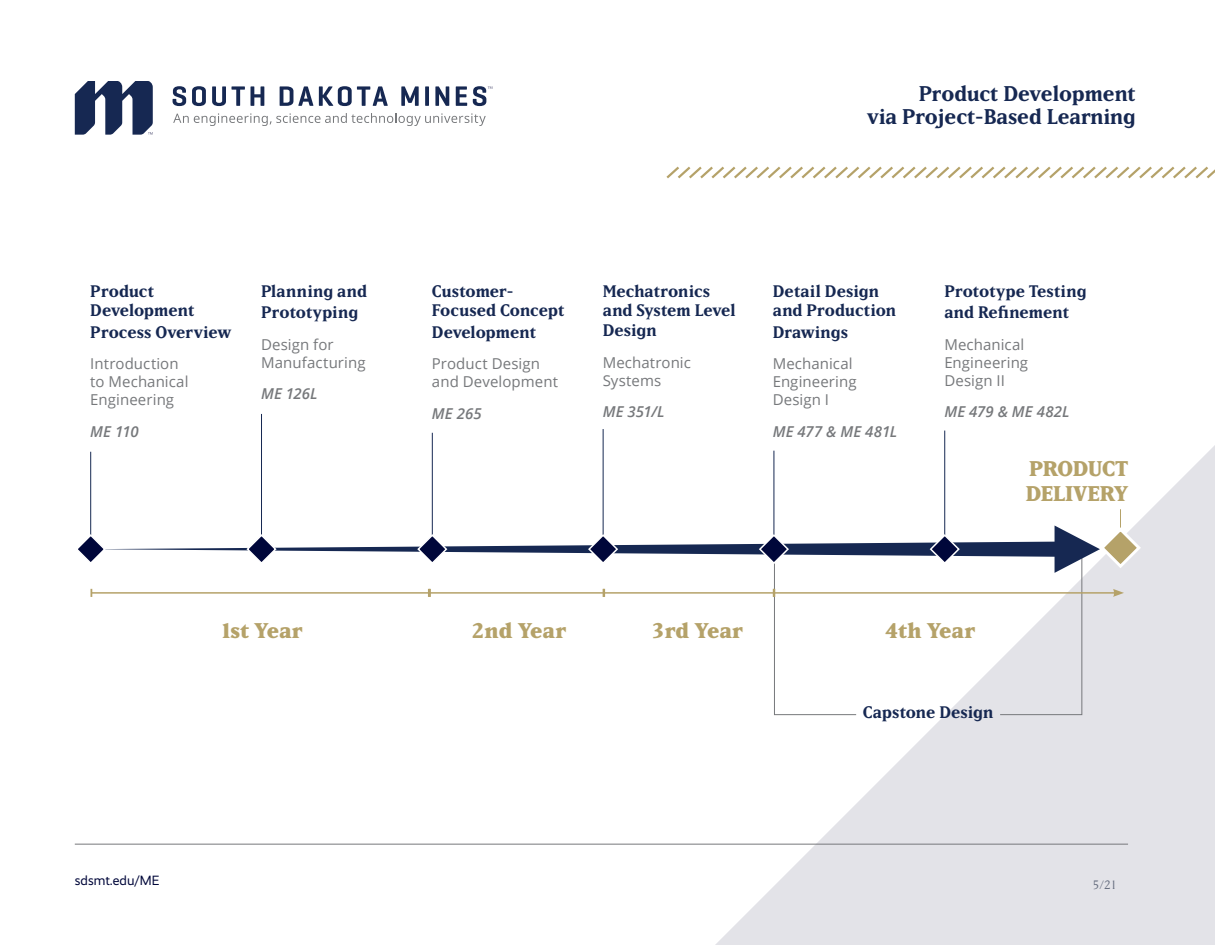
<style>
.page{position:relative;width:1215px;height:945px;background:#fff}
.page>*{position:absolute;margin:0;border:0;box-sizing:border-box;transform-origin:0 0}
.t1{font:700 21px "Matrix IIOT";color:#162852}
.t2{font:800 21px "Matrix IIOT";color:#b5a269}
.t3{font:800 21px "Matrix IIOT";letter-spacing:-.02em;color:#b5a269}
.Paragraph_-_Large{font:700 16.5px/19.8px "Matrix IIOT";letter-spacing:.005em;color:#162852}
.Paragraph_-_Large-2{font:15px/18px "Open Sans";letter-spacing:.005em;color:#76787b}
.Paragraph_-_Large-3{font:italic 600 15px "Open Sans";letter-spacing:.01em;color:#76787b}
.t4{font:13.5px "Realist";color:#00073a}
.t5{font:12px "Matrix IIOT";color:#61697b}
</style>
<div class="page">
<hr style="left:603px;top:429px;width:1px;height:121px;background:#162852">
<hr style="left:432px;top:433px;width:1px;height:117px;background:#162852">
<hr style="left:261px;top:414px;width:1px;height:136px;background:#162852">
<hr style="left:90px;top:452px;width:1px;height:98px;background:#162852">
<hr style="left:944px;top:431px;width:1px;height:118px;background:#162852">
<svg style="left:715px;top:445px;width:500px;height:500px;fill:#e3e3e8"></svg>
<svg style="left:774px;top:573px;width:309px;height:142px"></svg>
<hr style="left:75px;top:844px;width:1053px;height:1px;background:#76787b">
<svg style="left:173px;top:113px;width:313px;height:13px"></svg>
<svg style="left:173px;top:86px;width:13px;height:20px"></svg>
<svg style="left:192px;top:86px;width:14px;height:20px"></svg>
<svg style="left:212px;top:86px;width:14px;height:20px"></svg>
<svg style="left:232px;top:86px;width:13px;height:20px"></svg>
<svg style="left:251px;top:86px;width:13px;height:20px"></svg>
<svg style="left:280px;top:86px;width:33px;height:20px"></svg>
<svg style="left:319px;top:86px;width:69px;height:20px"></svg>
<svg style="left:401px;top:86px;width:18px;height:20px"></svg>
<svg style="left:425px;top:86px;width:4px;height:20px"></svg>
<svg style="left:435px;top:86px;width:14px;height:20px"></svg>
<svg style="left:456px;top:86px;width:11px;height:20px"></svg>
<svg style="left:75px;top:81px;width:78px;height:54px"></svg>
<svg style="left:473px;top:86px;width:19px;height:20px"></svg>
<svg style="left:666px;top:166px;width:549px;height:13px"></svg>
<svg style="left:91px;top:526px;width:1009px;height:47px"></svg>
<svg style="left:78px;top:533px;width:29px;height:32px"></svg>
<svg style="left:245px;top:533px;width:33px;height:32px"></svg>
<svg style="left:416px;top:533px;width:32px;height:32px"></svg>
<svg style="left:587px;top:533px;width:32px;height:32px"></svg>
<svg style="left:758px;top:533px;width:32px;height:32px"></svg>
<svg style="left:929px;top:533px;width:32px;height:32px"></svg>
<hr style="left:91px;top:592px;width:339px;height:2px;background:#b5a269">
<hr style="left:429px;top:592px;width:175px;height:2px;background:#b5a269">
<svg style="left:428px;top:589px;width:3px;height:8px"></svg>
<hr style="left:604px;top:592px;width:170px;height:2px;background:#b5a269">
<svg style="left:603px;top:589px;width:2px;height:8px"></svg>
<hr style="left:774px;top:592px;width:341px;height:2px;background:#b5a269">
<svg style="left:773px;top:589px;width:2px;height:8px"></svg>
<svg style="left:1113px;top:589px;width:11px;height:8px"></svg>
<svg style="left:1098px;top:525px;width:45px;height:45px"></svg>
<p class="Paragraph_-_Large" style="left:90px;top:280px;width:106px">Product<br>Development</p>
<p class="Paragraph_-_Large" style="left:90px;top:322px;width:142px">Process Overview</p>
<p class="Paragraph_-_Large-2" style="left:90px;top:355px;width:100px">Introduction to Mechanical<br>Engineering</p>
<p class="Paragraph_-_Large-3" style="left:90px;top:421px;width:50px">ME 110</p>
<p class="Paragraph_-_Large" style="left:261px;top:280px;width:107px;line-height:21.6px">Planning and<br>Prototyping</p>
<p class="Paragraph_-_Large-2" style="left:261px;top:335px;width:106px">Design for<br>Manufacturing</p>
<p class="Paragraph_-_Large-3" style="left:261px;top:383px;width:58px">ME 126L</p>
<p class="t1" style="left:919px;top:81px;width:218px">Product Development</p>
<p class="t1" style="left:867px;top:103px;width:270px">via Project-Based Learning</p>
<p class="Paragraph_-_Large" style="left:432px;top:280px;width:134px">Customer-<br>Focused Concept</p>
<p class="Paragraph_-_Large" style="left:432px;top:322px;width:106px">Development</p>
<p class="Paragraph_-_Large-2" style="left:432px;top:355px;width:128px">Product Design and Development</p>
<p class="Paragraph_-_Large-3" style="left:432px;top:403px;width:51px">ME 265</p>
<p class="Paragraph_-_Large" style="left:603px;top:280px;width:134px">Mechatronics and System Level<br>Design</p>
<p class="Paragraph_-_Large-2" style="left:603px;top:353px;width:90px">Mechatronic<br>Systems</p>
<p class="Paragraph_-_Large-3" style="left:603px;top:401px;width:63px">ME 351/L</p>
<p class="Paragraph_-_Large" style="left:773px;top:280px;width:125px">Detail Design and Production</p>
<p class="Paragraph_-_Large" style="left:773px;top:322px;width:77px">Drawings</p>
<p class="Paragraph_-_Large-2" style="left:773px;top:355px;width:85px">Mechanical<br>Engineering<br>Design I</p>
<p class="Paragraph_-_Large-3" style="left:773px;top:421px;width:126px">ME 477 &amp; ME 481L</p>
<p class="Paragraph_-_Large" style="left:944px;top:280px;width:144px;line-height:21.6px">Prototype Testing and Refinement</p>
<p class="Paragraph_-_Large-2" style="left:944px;top:335px;width:85px">Mechanical<br>Engineering<br>Design II</p>
<p class="Paragraph_-_Large-3" style="left:944px;top:401px;width:127px">ME 479 &amp; ME 482L</p>
<p class="t3" style="left:1029px;top:456px;width:100px">PRODUCT</p>
<p class="t2" style="left:1026px;top:481px;width:104px">DELIVERY</p>
<p class="t2" style="left:222px;top:618px;width:82px">1st Year</p>
<p class="t2" style="left:471px;top:618px;width:96px">2nd Year</p>
<p class="t2" style="left:652px;top:618px;width:93px">3rd Year</p>
<p class="t2" style="left:885px;top:618px;width:91px">4th Year</p>
<p class="t4" style="left:75px;top:873px;width:86px">sdsmt.edu/ME</p>
<p class="Paragraph_-_Large" style="left:863px;top:702px;width:132px">Capstone Design</p>
<p class="t5" style="left:1093px;top:878px;width:26px">5/21</p>
</div>
